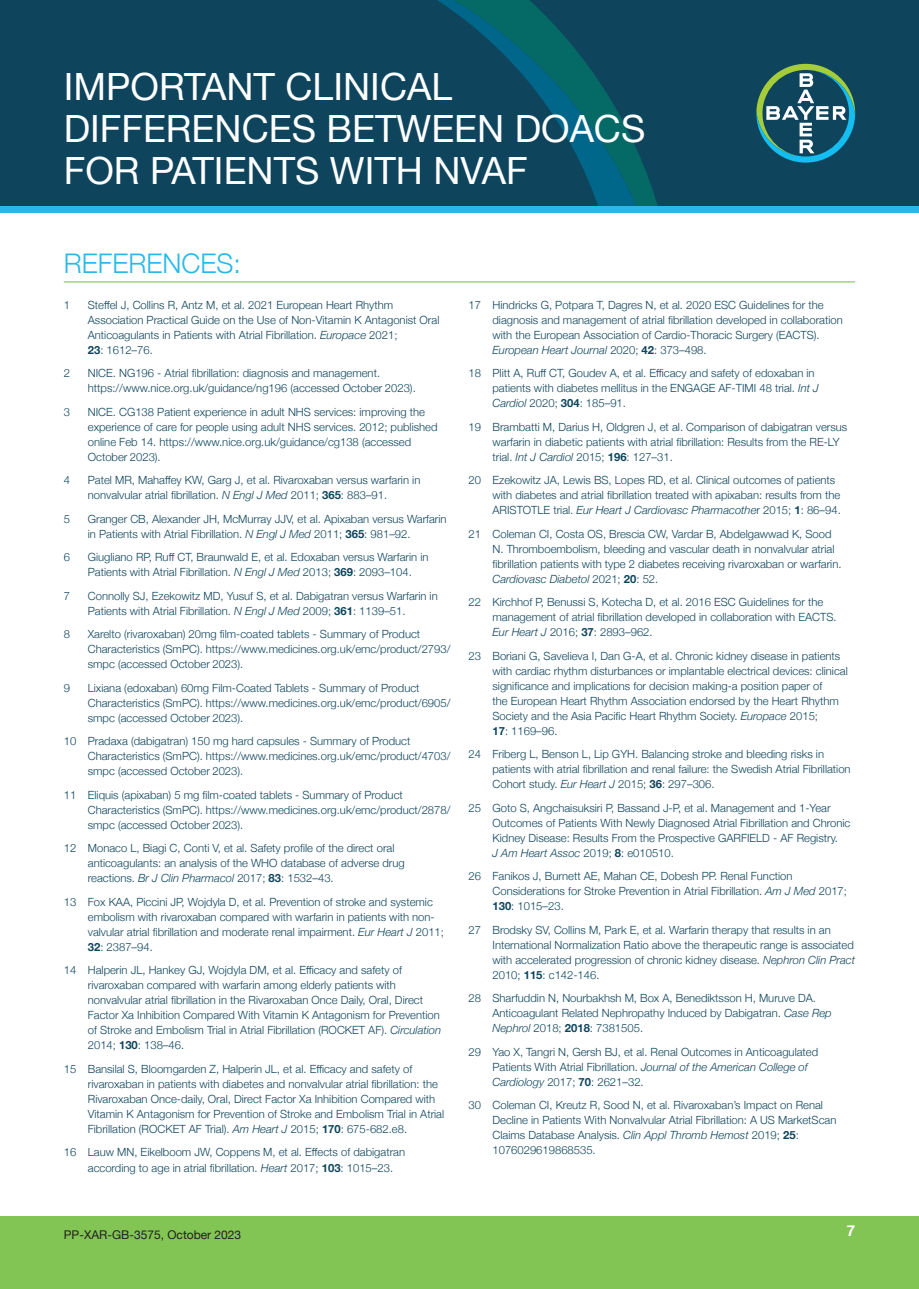
<style>
.page{position:relative;width:919px;height:1289px;background:#fff}
.page>*{position:absolute;margin:0;border:0;box-sizing:border-box;transform-origin:0 0}
.t1{font:37.5px/42px "Helvetica Neue";color:#fff}
.t2{font:300 27px "Helvetica Neue";color:#28b8ea}
.t3{font:700 15px "Helvetica";color:#fff}
.t4{font:12px "Helvetica Neue";color:#231f20}
.t5{font:300 11.25px/15px "Helvetica Neue";color:#0e455d}
.s1{font-style:italic}
.s2{font-weight:700}
</style>
<div class="page">
<div style="left:0;top:0;width:918px;height:213px;background:#0e455d"></div>
<svg style="left:437px;top:0;width:202px;height:206px"></svg>
<div style="left:0;top:206px;width:918px;height:7px;background:#28b8ea"></div>
<div style="left:0;top:1216px;width:918px;height:72px;background:#83c555"></div>
<hr style="left:64px;top:281px;width:791px;height:1px;background:#83c555">
<svg style="left:756px;top:64px;width:99px;height:99px"></svg>
<h1 class="t1" style="left:64px;top:67px;width:583px">IMPORTANT CLINICAL<br>DIFFERENCES BETWEEN DOACS<br>FOR PATIENTS WITH NVAF</h1>
<h2 class="t2" style="left:64px;top:241px;width:179px">REFERENCES:</h2>
<p class="t5" style="left:64px;top:296px;width:8px">1</p>
<p class="t5" style="left:88px;top:296px;width:353px">Steffel J, Collins R, Antz M, et al. 2021 European Heart Rhythm Association Practical Guide on the Use of Non-Vitamin K Antagonist Oral Anticoagulants in Patients with Atrial Fibrillation. <span class="s1">Europace</span> 2021;<br><span class="s2">23</span>: 1612–76.</p>
<p class="t5" style="left:64px;top:365px;width:8px">2</p>
<p class="t5" style="left:88px;top:365px;width:329px">NICE. NG196 - Atrial fibrillation: diagnosis and management. https://www.nice.org.uk/guidance/ng196 (accessed October 2023).</p>
<p class="t5" style="left:64px;top:403px;width:8px">3</p>
<p class="t5" style="left:88px;top:403px;width:351px">NICE. CG138 Patient experience in adult NHS services: improving the experience of care for people using adult NHS services. 2012; published online Feb 14. https://www.nice.org.uk/guidance/cg138 (accessed October 2023).</p>
<p class="t5" style="left:64px;top:472px;width:8px">4</p>
<p class="t5" style="left:88px;top:472px;width:334px">Patel MR, Mahaffey KW, Garg J, et al. Rivaroxaban versus warfarin in nonvalvular atrial fibrillation. <span class="s1">N Engl J Med</span> 2011; <span class="s2">365</span>: 883–91.</p>
<p class="t5" style="left:64px;top:510px;width:8px">5</p>
<p class="t5" style="left:88px;top:510px;width:360px">Granger CB, Alexander JH, McMurray JJV, et al. Apixaban versus Warfarin in Patients with Atrial Fibrillation. <span class="s1">N Engl J Med</span> 2011; <span class="s2">365</span>: 981–92.</p>
<p class="t5" style="left:64px;top:549px;width:8px">6</p>
<p class="t5" style="left:88px;top:549px;width:342px">Giugliano RP, Ruff CT, Braunwald E, et al. Edoxaban versus Warfarin in<br>Patients with Atrial Fibrillation. <span class="s1">N Engl J Med</span> 2013; <span class="s2">369</span>: 2093–104.</p>
<p class="t5" style="left:64px;top:587px;width:8px">7</p>
<p class="t5" style="left:88px;top:587px;width:351px">Connolly SJ, Ezekowitz MD, Yusuf S, et al. Dabigatran versus Warfarin in<br>Patients with Atrial Fibrillation. <span class="s1">N Engl J Med</span> 2009; <span class="s2">361</span>: 1139–51.</p>
<p class="t5" style="left:64px;top:626px;width:8px">8</p>
<p class="t5" style="left:88px;top:626px;width:364px">Xarelto (rivaroxaban) 20mg film-coated tablets - Summary of Product<br>Characteristics (SmPC). https://www.medicines.org.uk/emc/product/2793/ smpc (accessed October 2023).</p>
<p class="t5" style="left:64px;top:679px;width:8px">9</p>
<p class="t5" style="left:88px;top:679px;width:364px">Lixiana (edoxaban) 60mg Film-Coated Tablets - Summary of Product<br>Characteristics (SmPC). https://www.medicines.org.uk/emc/product/6905/ smpc (accessed October 2023).</p>
<p class="t5" style="left:88px;top:733px;width:364px;text-indent:-24px">10 Pradaxa (dabigatran) 150 mg hard capsules - Summary of Product<br>Characteristics (SmPC). https://www.medicines.org.uk/emc/product/4703/ smpc (accessed October 2023).</p>
<p class="t5" style="left:88px;top:786px;width:364px;text-indent:-24px">11 Eliquis (apixaban) 5 mg film-coated tablets - Summary of Product<br>Characteristics (SmPC). https://www.medicines.org.uk/emc/product/2878/ smpc (accessed October 2023).</p>
<p class="t5" style="left:88px;top:840px;width:318px;text-indent:-24px">12 Monaco L, Biagi C, Conti V, et al. Safety profile of the direct oral anticoagulants: an analysis of the WHO database of adverse drug reactions. <span class="s1">Br J Clin Pharmacol</span> 2017; <span class="s2">83</span>: 1532–43.</p>
<p class="t5" style="left:88px;top:893px;width:357px;text-indent:-24px">13 Fox KAA, Piccini JP, Wojdyla D, et al. Prevention of stroke and systemic embolism with rivaroxaban compared with warfarin in patients with non&shy;valvular atrial fibrillation and moderate renal impairment. <span class="s1">Eur Heart J</span> 2011; <span class="s2">32</span>: 2387–94.</p>
<p class="t5" style="left:88px;top:962px;width:355px;text-indent:-24px">14 Halperin JL, Hankey GJ, Wojdyla DM, et al. Efficacy and safety of rivaroxaban compared with warfarin among elderly patients with nonvalvular atrial fibrillation in the Rivaroxaban Once Daily, Oral, Direct Factor Xa Inhibition Compared With Vitamin K Antagonism for Prevention of Stroke and Embolism Trial in Atrial Fibrillation (ROCKET AF). <span class="s1">Circulation </span>2014; <span class="s2">130</span>: 138–46.</p>
<p class="t5" style="left:88px;top:1060px;width:358px;text-indent:-24px">15 Bansilal S, Bloomgarden Z, Halperin JL, et al. Efficacy and safety of rivaroxaban in patients with diabetes and nonvalvular atrial fibrillation: the Rivaroxaban Once-daily, Oral, Direct Factor Xa Inhibition Compared with Vitamin K Antagonism for Prevention of Stroke and Embolism Trial in Atrial Fibrillation (ROCKET AF Trial). <span class="s1">Am Heart J</span> 2015; <span class="s2">170</span>: 675-682.e8.</p>
<p class="t5" style="left:88px;top:1144px;width:319px;text-indent:-24px">16 Lauw MN, Eikelboom JW, Coppens M, et al. Effects of dabigatran according to age in atrial fibrillation. <span class="s1">Heart</span> 2017; <span class="s2">103</span>: 1015–23.</p>
<p class="t5" style="left:492px;top:296px;width:352px;text-indent:-24px">17 Hindricks G, Potpara T, Dagres N, et al. 2020 ESC Guidelines for the diagnosis and management of atrial fibrillation developed in collaboration with the European Association of Cardio-Thoracic Surgery (EACTS).<br><span class="s1">European Heart Journal</span> 2020; <span class="s2">42</span>: 373–498.</p>
<p class="t5" style="left:492px;top:365px;width:328px;text-indent:-24px">18 Plitt A, Ruff CT, Goudev A, et al. Efficacy and safety of edoxaban in patients with diabetes mellitus in the ENGAGE AF-TIMI 48 trial. <span class="s1">Int J<br>Cardiol</span> 2020; <span class="s2">304</span>: 185–91.</p>
<p class="t5" style="left:492px;top:418px;width:356px;text-indent:-24px">19 Brambatti M, Darius H, Oldgren J, et al. Comparison of dabigatran versus warfarin in diabetic patients with atrial fibrillation: Results from the RE-LY trial. <span class="s1">Int J Cardiol</span> 2015; <span class="s2">196</span>: 127–31.</p>
<p class="t5" style="left:492px;top:471px;width:350px;text-indent:-24px">20 Ezekowitz JA, Lewis BS, Lopes RD, et al. Clinical outcomes of patients with diabetes and atrial fibrillation treated with apixaban: results from the<br>ARISTOTLE trial. <span class="s1">Eur Heart J Cardiovasc Pharmacothe</span>r 2015; <span class="s2">1</span>: 86–94.</p>
<p class="t5" style="left:492px;top:525px;width:350px;text-indent:-24px">21 Coleman CI, Costa OS, Brescia CW, Vardar B, Abdelgawwad K, Sood N. Thromboembolism, bleeding and vascular death in nonvalvular atrial fibrillation patients with type 2 diabetes receiving rivaroxaban or warfarin.<br><span class="s1">Cardiovasc Diabetol</span> 2021; <span class="s2">20</span>: 52.</p>
<p class="t5" style="left:492px;top:593px;width:345px;text-indent:-24px">22 Kirchhof P, Benussi S, Kotecha D, et al. 2016 ESC Guidelines for the management of atrial fibrillation developed in collaboration with EACTS.<br><span class="s1">Eur Heart J</span> 2016; <span class="s2">37</span>: 2893–962.</p>
<p class="t5" style="left:492px;top:647px;width:357px;text-indent:-24px">23 Boriani G, Savelieva I, Dan G-A, et al. Chronic kidney disease in patients with cardiac rhythm disturbances or implantable electrical devices: clinical significance and implications for decision making-a position paper of<br>the European Heart Rhythm Association endorsed by the Heart Rhythm Society and the Asia Pacific Heart Rhythm Society. <span class="s1">Europace</span> 2015;<br><span class="s2">17</span>: 1169–96.</p>
<p class="t5" style="left:492px;top:745px;width:359px;text-indent:-24px">24 Friberg L, Benson L, Lip GYH. Balancing stroke and bleeding risks in patients with atrial fibrillation and renal failure: the Swedish Atrial Fibrillation<br>Cohort study. <span class="s1">Eur Heart J</span> 2015; <span class="s2">36</span>: 297–306.</p>
<p class="t5" style="left:492px;top:799px;width:359px;text-indent:-24px">25 Goto S, Angchaisuksiri P, Bassand J-P, et al. Management and 1-Year Outcomes of Patients With Newly Diagnosed Atrial Fibrillation and Chronic Kidney Disease: Results From the Prospective GARFIELD - AF Registry.<br><span class="s1">J Am Heart Assoc</span> 2019; <span class="s2">8</span>: e010510.</p>
<p class="t5" style="left:492px;top:867px;width:356px;text-indent:-24px">26 Fanikos J, Burnett AE, Mahan CE, Dobesh PP. Renal Function<br>Considerations for Stroke Prevention in Atrial Fibrillation. <span class="s1">Am J Med</span> 2017;<br><span class="s2">130</span>: 1015–23.</p>
<p class="t5" style="left:492px;top:921px;width:364px;text-indent:-24px">27 Brodsky SV, Collins M, Park E, et al. Warfarin therapy that results in an International Normalization Ratio above the therapeutic range is associated with accelerated progression of chronic kidney disease. <span class="s1">Nephron Clin Pract </span>2010; <span class="s2">115</span>: c142-146.</p>
<p class="t5" style="left:492px;top:989px;width:341px;text-indent:-24px">28 Sharfuddin N, Nourbakhsh M, Box A, Benediktsson H, Muruve DA.<br>Anticoagulant Related Nephropathy Induced by Dabigatran. <span class="s1">Case Rep<br>Nephrol</span> 2018; <span class="s2">2018</span>: 7381505.</p>
<p class="t5" style="left:492px;top:1043px;width:327px;text-indent:-24px">29 Yao X, Tangri N, Gersh BJ, et al. Renal Outcomes in Anticoagulated<br>Patients With Atrial Fibrillation. <span class="s1">Journal of the American College of<br>Cardiology</span> 2017; <span class="s2">70</span>: 2621–32.</p>
<p class="t5" style="left:492px;top:1096px;width:345px;text-indent:-24px">30 Coleman CI, Kreutz R, Sood N, et al. Rivaroxaban’s Impact on Renal Decline in Patients With Nonvalvular Atrial Fibrillation: A US MarketScan Claims Database Analysis. <span class="s1">Clin Appl Thromb Hemost</span> 2019; <span class="s2">25</span>:<br>1076029619868535.</p>
<p class="t4" style="left:64px;top:1225px;width:179px">PP-XAR-GB-3575, October 2023</p>
<h3 class="t3" style="left:846px;top:1218px;width:10px">7</h3>
</div>
